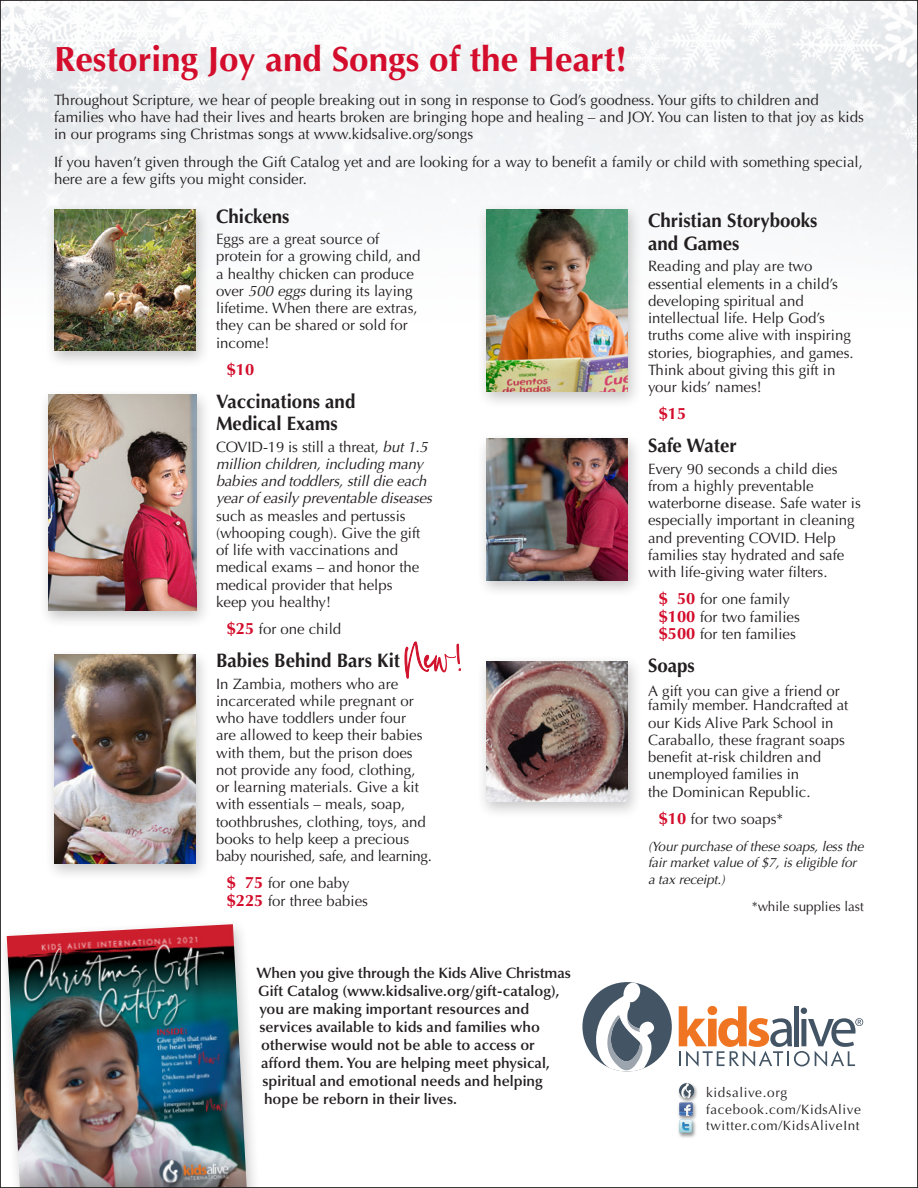
<style>
.page{position:relative;width:918px;height:1188px;background:#fff}
.page>*{position:absolute;margin:0;border:0;box-sizing:border-box;transform-origin:0 0}
.t1{font:700 35.1px "Optima";color:#d30d2b}
.t2{font:700 19.5px/22.5px "Optima";color:#231f20;scale:.96 1}
.t3{font:700 16.5px "Optima";color:#d30d2b}
.t4{font:15px/17.2px "Optima";color:#231f20}
.t5{font:600 15px "Optima";color:#231f20}
.t6{font:italic 15px/17.2px "Optima";letter-spacing:-.01em;color:#231f20}
.t7{font:15px/17.2px "Optima";color:#231f20}
.t8{font:italic 13.5px/16.5px "Optima";letter-spacing:-.01em;color:#231f20}
.t9{font:13.5px/16.5px "Optima";letter-spacing:.05em;color:#231f20}
.t10{font:13.5px "Optima";color:#231f20}
.s1{font-style:italic}
.s2{font-style:normal}
.s3{font-weight:700;font-size:16.5px;color:#d30d2b}
.s4{font-style:inherit}
</style>
<div class="page">
<img style="left:2px;top:2px;width:914px;height:238px">
<div style="left:44px;top:648px;width:167px;height:234px;background:#231f20;opacity:.25"></div>
<img style="left:54px;top:655px;width:142px;height:209px">
<div style="left:476px;top:202px;width:167px;height:207px;background:#231f20;opacity:.25"></div>
<img style="left:486px;top:209px;width:142px;height:183px">
<div style="left:476px;top:432px;width:167px;height:166px;background:#231f20;opacity:.25"></div>
<img style="left:486px;top:439px;width:142px;height:141px">
<div style="left:39px;top:388px;width:172px;height:240px;background:#231f20;opacity:.25"></div>
<img style="left:48px;top:395px;width:149px;height:216px">
<div style="left:44px;top:202px;width:167px;height:167px;background:#231f20;opacity:.25"></div>
<img style="left:54px;top:209px;width:142px;height:142px">
<div style="left:476px;top:654px;width:167px;height:165px;background:#231f20;opacity:.25"></div>
<img style="left:486px;top:662px;width:142px;height:140px">
<div style="left:0;top:918px;width:261px;height:270px;background:#231f20;opacity:.25"></div>
<img style="left:7px;top:924px;width:240px;height:262px">
<div style="left:677px;top:1082px;width:22px;height:22px;background:#231f20;opacity:.5"></div>
<div style="left:677px;top:1100px;width:21px;height:22px;background:#231f20;opacity:.5"></div>
<div style="left:677px;top:1118px;width:20px;height:20px;background:#231f20;opacity:.5"></div>
<svg style="left:679px;top:1084px;width:15px;height:49px"></svg>
<div style="left:570px;top:970px;width:305px;height:114px;background:#fff"></div>
<div style="left:582px;top:982px;width:90px;height:89px;background:#435464;border-radius:50%"></div>
<svg style="left:590px;top:982px;width:68px;height:90px"></svg>
<svg style="left:679px;top:1006px;width:184px;height:61px"></svg>
<svg style="left:404px;top:641px;width:57px;height:38px"></svg>
<h1 class="t1" style="left:54px;top:39px;width:575px">Restoring Joy and Songs of the Heart!</h1>
<p class="t4" style="left:54px;top:91px;width:811px">Throughout Scripture, we hear of people breaking out in song in response to God’s goodness. Your gifts to children and families who have had their lives and hearts broken are bringing hope and healing – and JOY. You can listen to that joy as kids in our programs sing Christmas songs at www.kidsalive.org/songs</p>
<p class="t4" style="left:54px;top:153px;width:810px">If you haven’t given through the Gift Catalog yet and are looking for a way to benefit a family or child with something special, here are a few gifts you might consider.</p>
<h2 class="t2" style="left:216px;top:205px;width:78px">Chickens</h2>
<p class="t4" style="left:216px;top:231px;width:206px">Eggs are a great source of protein for a growing child, and a healthy chicken can produce over <span class="s1">500 eggs</span> during its laying lifetime. When there are extras, they can be shared or sold for income!</p>
<p class="t3" style="left:227px;top:360px;width:29px">$10</p>
<h2 class="t2" style="left:216px;top:390px;width:147px">Vaccinations and<br>Medical Exams</h2>
<p class="t6" style="left:216px;top:438px;width:218px"><span class="s2">COVID-19 is still a threat,</span> but 1.5 million children, including many babies and toddlers, still die each year of easily preventable diseases</p>
<p class="t4" style="left:216px;top:507px;width:206px">such as measles and pertussis (whooping cough). Give the gift of life with vaccinations and medical exams – and honor the medical provider that helps keep you healthy!</p>
<p class="t7" style="left:227px;top:621px;width:116px"><span class="s3">$25</span> for one child</p>
<h2 class="t2" style="left:216px;top:649px;width:193px">Babies Behind Bars Kit</h2>
<p class="t4" style="left:216px;top:675px;width:218px">In Zambia, mothers who are incarcerated while pregnant or who have toddlers under four<br>are allowed to keep their babies with them, but the prison does not provide any food, clothing, or learning materials. Give a kit with essentials – meals, soap, toothbrushes, clothing, toys, and books to help keep a precious baby nourished, safe, and learning.</p>
<p class="t7" style="left:227px;top:875px;width:143px"><span class="s3">$ 75</span> for one baby <span class="s3">$225</span> for three babies</p>
<h2 class="t2" style="left:648px;top:210px;width:178px">Christian Storybooks and Games</h2>
<p class="t4" style="left:648px;top:258px;width:207px">Reading and play are two essential elements in a child’s developing spiritual and intellectual life. Help God’s truths come alive with inspiring stories, biographies, and games.<br>Think about giving this gift in your kids’ names!</p>
<p class="t3" style="left:659px;top:404px;width:29px">$15</p>
<h2 class="t2" style="left:648px;top:434px;width:94px">Safe Water</h2>
<p class="t4" style="left:648px;top:460px;width:214px">Every 90 seconds a child dies from a highly preventable waterborne disease. Safe water is especially important in cleaning and preventing COVID. Help families stay hydrated and safe with life-giving water filters.</p>
<p class="t7" style="left:659px;top:591px;width:143px"><span class="s3">$ 50</span> for one family <span class="s3">$100</span> for two families <span class="s3">$500</span> for ten families</p>
<h2 class="t2" style="left:648px;top:654px;width:50px">Soaps</h2>
<p class="t4" style="left:648px;top:684px;width:202px;line-height:14.4px">A gift you can give a friend o<span class="s4">r </span>family member. Handcrafted at</p>
<p class="t4" style="left:648px;top:714px;width:199px">our Kids Alive Park School in<br>Caraballo, these fragrant soaps benefit at-risk children and unemployed families in<br>the Dominican Republic.</p>
<p class="t7" style="left:659px;top:811px;width:126px"><span class="s3">$10</span> for two soaps*</p>
<p class="t8" style="left:648px;top:838px;width:217px">(Your purchase of these soaps, less the fair market value of $7, is eligible for a tax receipt.)</p>
<p class="t10" style="left:752px;top:899px;width:114px">*while supplies last</p>
<p class="t5" style="left:256px;top:964px;width:316px">When you give through the Kids Alive Christmas</p>
<p class="t5" style="left:258px;top:982px;width:303px">Gift Catalog (www.kidsalive.org/gift-catalog),</p>
<p class="t5" style="left:260px;top:1000px;width:271px">you are making important resources and</p>
<p class="t5" style="left:260px;top:1018px;width:282px">services available to kids and families who</p>
<p class="t5" style="left:261px;top:1036px;width:275px">otherwise would not be able to access or</p>
<p class="t5" style="left:261px;top:1054px;width:290px">afford them. You are helping meet physical,</p>
<p class="t5" style="left:262px;top:1072px;width:282px">spiritual and emotional needs and helping</p>
<p class="t5" style="left:264px;top:1090px;width:194px">hope be reborn in their lives.</p>
<p class="t9" style="left:706px;top:1085px;width:156px">kidsalive.org facebook.com/KidsAlive twitter.com/KidsAliveInt</p>
</div>
